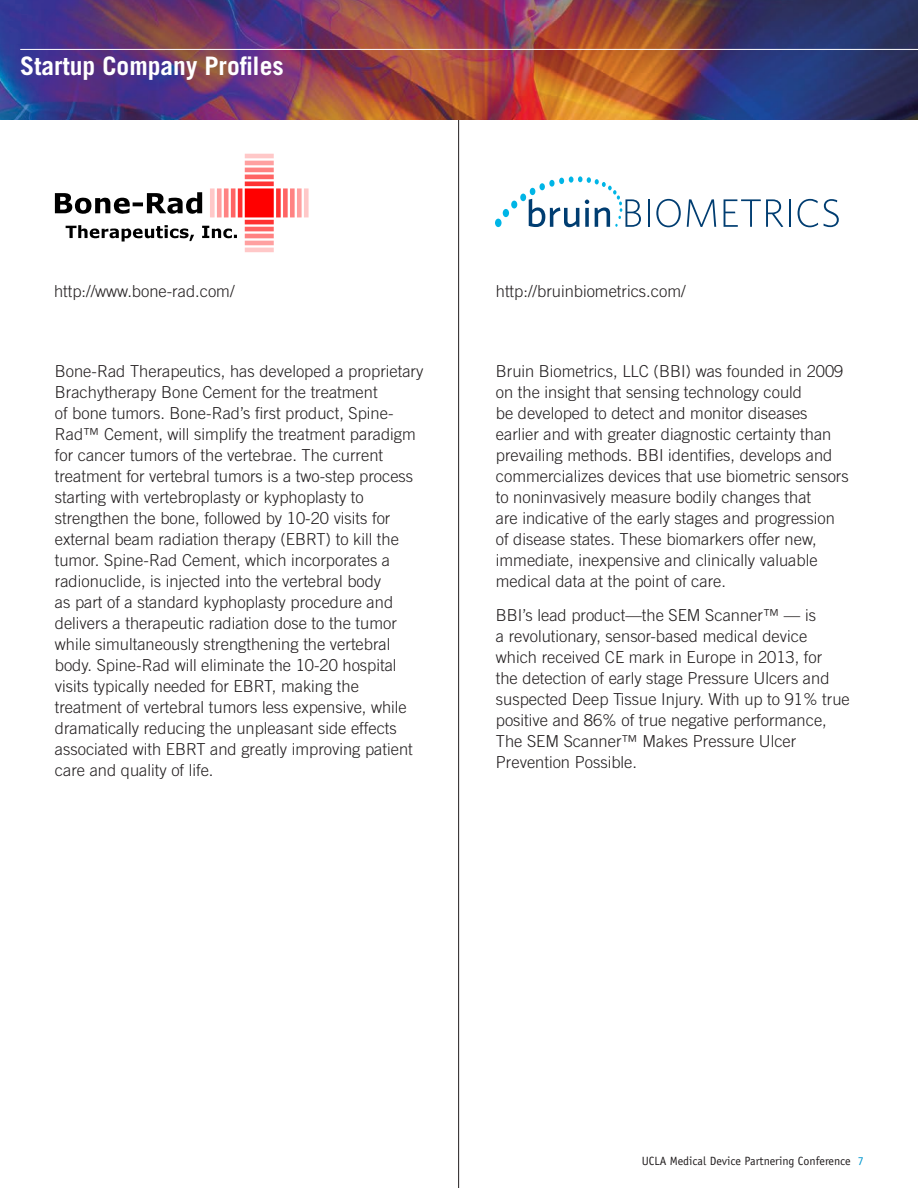
<style>
.page{position:relative;width:918px;height:1188px;background:#fff}
.page>*{position:absolute;margin:0;border:0;box-sizing:border-box;transform-origin:0 0}
.section_headings{font:700 25.5px "Trade Gothic";color:#fff}
.bio{font:300 16.5px/21px "Trade Gothic";color:#231f20}
.t1{font:12px "Officina Sans";color:#231f20}
.s1{color:#0097cf}
</style>
<div class="page">
<hr style="left:458px;top:0;width:1px;height:1188px;background:#231f20">
<img style="left:0;top:0;width:918px;height:120px">
<hr style="left:20px;top:49px;width:898px;height:1px;background:#fff">
<svg style="left:245px;top:154px;width:29px;height:11px"></svg>
<hr style="left:245px;top:168px;width:29px;height:4px;background:#ff8282">
<hr style="left:245px;top:175px;width:29px;height:4px;background:#ff6464">
<svg style="left:245px;top:182px;width:29px;height:4px"></svg>
<div style="left:210px;top:188px;width:5px;height:29px;background:#ffc8c8"></div>
<div style="left:217px;top:188px;width:5px;height:29px;background:#ffa0a0"></div>
<div style="left:224px;top:188px;width:5px;height:29px;background:#ff8282"></div>
<hr style="left:231px;top:188px;width:4px;height:29px;background:#ff6464">
<hr style="left:238px;top:188px;width:4px;height:29px;background:#ff3232">
<div style="left:245px;top:188px;width:29px;height:29px;background:#f00"></div>
<div style="left:276px;top:188px;width:5px;height:29px;background:#ff3232"></div>
<div style="left:283px;top:188px;width:5px;height:29px;background:#ff6464"></div>
<div style="left:290px;top:188px;width:5px;height:29px;background:#ff8282"></div>
<svg style="left:297px;top:188px;width:12px;height:29px"></svg>
<svg style="left:55px;top:192px;width:147px;height:22px"></svg>
<svg style="left:245px;top:220px;width:29px;height:4px"></svg>
<hr style="left:245px;top:227px;width:29px;height:4px;background:#ff6464">
<hr style="left:245px;top:234px;width:29px;height:4px;background:#ff8282">
<svg style="left:66px;top:225px;width:128px;height:17px"></svg>
<svg style="left:202px;top:226px;width:35px;height:12px"></svg>
<hr style="left:245px;top:241px;width:29px;height:4px;background:#ffa0a0">
<svg style="left:245px;top:248px;width:29px;height:4px"></svg>
<hr style="left:648px;top:199px;width:2px;height:28px;background:#003d71">
<svg style="left:656px;top:199px;width:25px;height:28px"></svg>
<svg style="left:687px;top:199px;width:29px;height:28px"></svg>
<svg style="left:724px;top:199px;width:59px;height:28px"></svg>
<hr style="left:789px;top:199px;width:2px;height:28px;background:#003d71">
<svg style="left:798px;top:199px;width:41px;height:28px"></svg>
<div style="left:495px;top:219px;width:7px;height:8px;background:#00b5e6;border-radius:50%"></div>
<div style="left:503px;top:209px;width:6px;height:8px;background:#00b5e6;border-radius:50%"></div>
<div style="left:511px;top:201px;width:6px;height:7px;background:#00b5e6;border-radius:50%"></div>
<div style="left:520px;top:194px;width:6px;height:7px;background:#00b5e6;border-radius:50%"></div>
<svg style="left:529px;top:176px;width:112px;height:51px"></svg>
<p class="section_headings" style="left:20px;top:51px;width:265px">Startup Company Profiles</p>
<p class="bio" style="left:54px;top:281px;width:182px">http://www.bone-rad.com/</p>
<p class="bio" style="left:496px;top:281px;width:191px">http://bruinbiometrics.com/</p>
<p class="bio" style="left:55px;top:360px;width:370px">Bone-Rad Therapeutics, has developed a proprietary Brachytherapy Bone Cement for the treatment<br>of bone tumors. Bone-Rad’s first product, Spine-Rad™ Cement, will simplify the treatment paradigm for cancer tumors of the vertebrae. The current treatment for vertebral tumors is a two-step process starting with vertebroplasty or kyphoplasty to strengthen the bone, followed by 10-20 visits for external beam radiation therapy (EBRT) to kill the tumor. Spine-Rad Cement, which incorporates a radionuclide, is injected into the vertebral body<br>as part of a standard kyphoplasty procedure and delivers a therapeutic radiation dose to the tumor while simultaneously strengthening the vertebral body. Spine-Rad will eliminate the 10-20 hospital visits typically needed for EBRT, making the treatment of vertebral tumors less expensive, while dramatically reducing the unpleasant side effects associated with EBRT and greatly improving patient care and quality of life.</p>
<p class="bio" style="left:496px;top:360px;width:354px">Bruin Biometrics, LLC (BBI) was founded in 2009 on the insight that sensing technology could<br>be developed to detect and monitor diseases earlier and with greater diagnostic certainty than prevailing methods. BBI identifies, develops and commercializes devices that use biometric sensors to noninvasively measure bodily changes that<br>are indicative of the early stages and progression of disease states. These biomarkers offer new, immediate, inexpensive and clinically valuable medical data at the point of care.</p>
<p class="bio" style="left:496px;top:605px;width:355px">BBI’s lead product—the SEM Scanner™ — is<br>a revolutionary, sensor-based medical device which received CE mark in Europe in 2013, for<br>the detection of early stage Pressure Ulcers and suspected Deep Tissue Injury. With up to 91% true positive and 86% of true negative performance, The SEM Scanner™ Makes Pressure Ulcer Prevention Possible.</p>
<p class="t1" style="left:642px;top:1154px;width:224px">UCLA Medical Device Partnering Conference <span class="s1">7</span></p>
</div>
